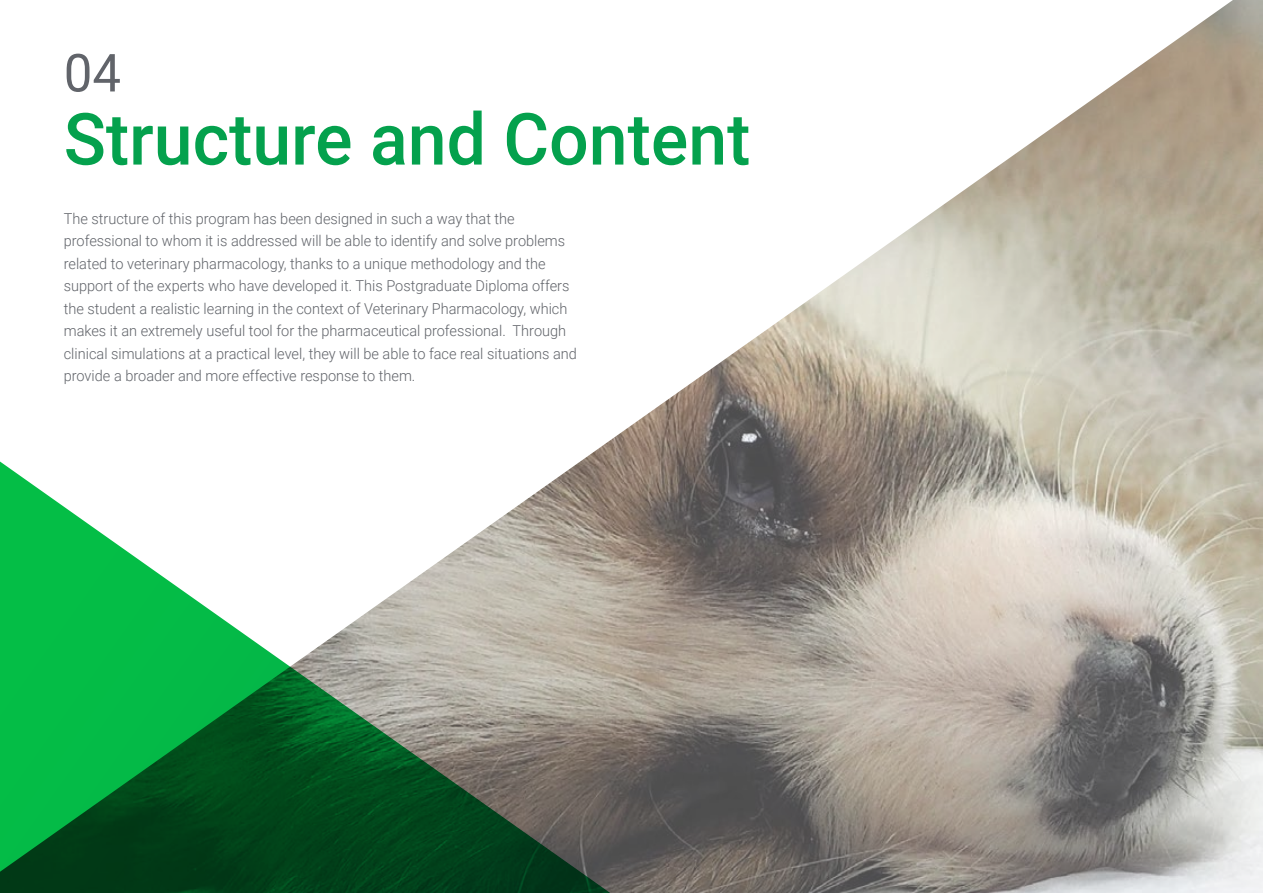
<style>
.page{position:relative;width:1263px;height:893px;background:#fff}
.page>*{position:absolute;margin:0;border:0;box-sizing:border-box;transform-origin:0 0}
.t1{font:500 72px "Roboto";color:#04a14d}
.t2{font:52.5px "Roboto";color:#61646a}
.t3{font:300 15px/22.5px "Roboto";color:#61646a}
</style>
<div class="page">
<img style="left:602px;top:0;width:661px;height:893px">
<svg style="left:0;top:446px;width:640px;height:447px"></svg>
<h2 class="t2" style="left:64px;top:36px;width:59px">04</h2>
<h1 class="t1" style="left:64px;top:89px;width:688px">Structure and Content</h1>
<p class="t3" style="left:64px;top:207px;width:515px">The structure of this program has been designed in such a way that the professional to whom it is addressed will be able to identify and solve problems related to veterinary pharmacology, thanks to a unique methodology and the support of the experts who have developed it. This Postgraduate Diploma offers the student a realistic learning in the context of Veterinary Pharmacology, which makes it an extremely useful tool for the pharmaceutical professional. Through clinical simulations at a practical level, they will be able to face real situations and provide a broader and more effective response to them.</p>
</div>
